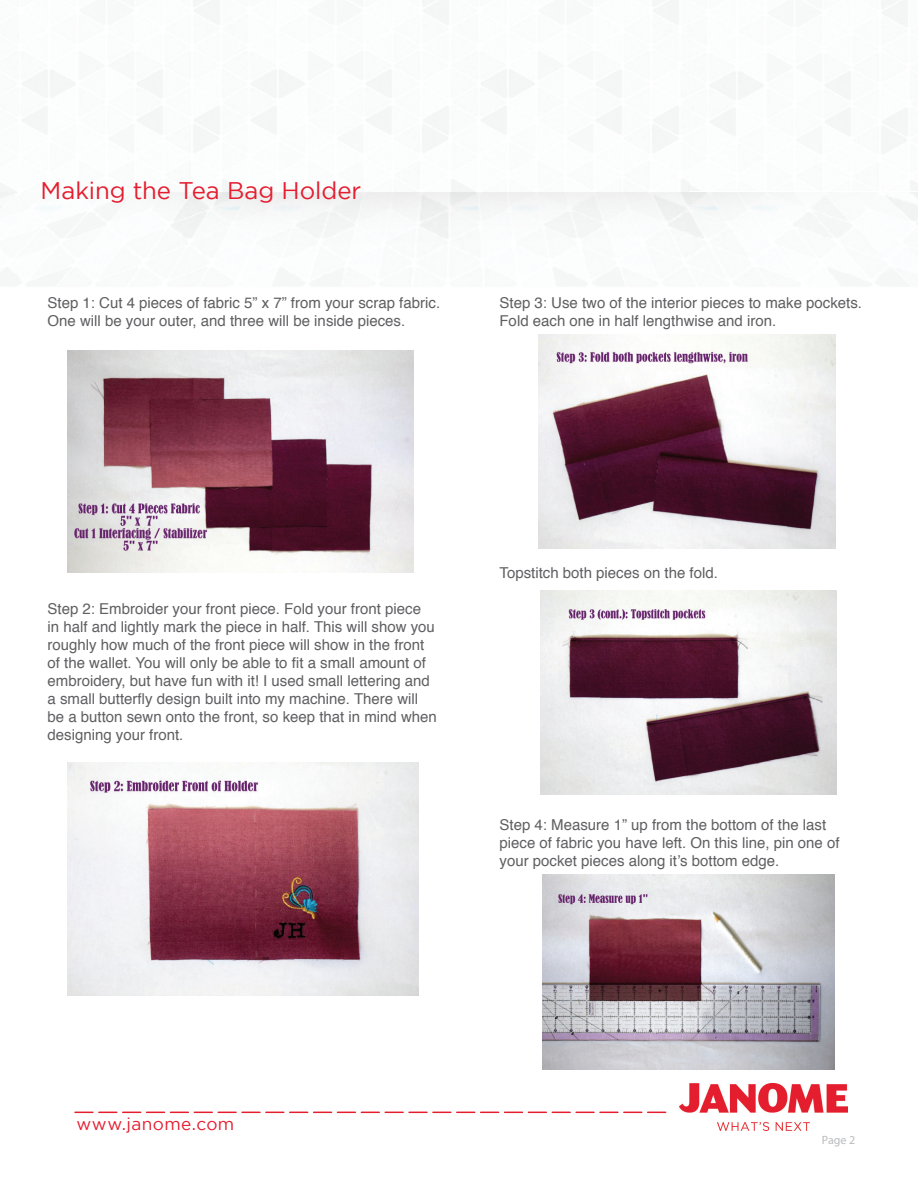
<style>
.page{position:relative;width:918px;height:1188px;background:#fff}
.page>*{position:absolute;margin:0;border:0;box-sizing:border-box;transform-origin:0 0}
.t1{font:24px "Gotham";color:#e41d2f}
.t2{font:17.25px "Gotham";letter-spacing:.025em;color:#e41d2f}
.t3{font:15px/18px "Helvetica";color:#5f5f62}
.t4{font:12px "Myriad Pro";color:#babbbe}
</style>
<div class="page">
<img style="left:680px;top:1084px;width:167px;height:46px">
<svg style="left:75px;top:1112px;width:591px;height:1px"></svg>
<svg style="left:51px;top:192px;width:816px;height:66px"></svg>
<img style="left:68px;top:351px;width:346px;height:221px">
<img style="left:68px;top:762px;width:350px;height:234px">
<img style="left:538px;top:335px;width:297px;height:214px">
<img style="left:540px;top:591px;width:297px;height:203px">
<img style="left:543px;top:875px;width:291px;height:194px">
<h1 class="t1" style="left:40px;top:177px;width:322px">Making the Tea Bag Holder</h1>
<p class="t3" style="left:48px;top:294px;width:394px">Step 1: Cut 4 pieces of fabric 5” x 7” from your scrap fabric.<br>One will be your outer, and three will be inside pieces.</p>
<p class="t3" style="left:500px;top:294px;width:364px">Step 3: Use two of the interior pieces to make pockets.<br>Fold each one in half lengthwise and iron.</p>
<p class="t3" style="left:48px;top:600px;width:391px">Step 2: Embroider your front piece. Fold your front piece<br>in half and lightly mark the piece in half. This will show you roughly how much of the front piece will show in the front of the wallet. You will only be able to fit a small amount of embroidery, but have fun with it! I used small lettering and a small butterfly design built into my machine. There will be a button sewn onto the front, so keep that in mind when designing your front.</p>
<p class="t3" style="left:500px;top:564px;width:220px">Topstitch both pieces on the fold.</p>
<p class="t3" style="left:500px;top:816px;width:342px">Step 4: Measure 1” up from the bottom of the last piece of fabric you have left. On this line, pin one of your pocket pieces along it’s bottom edge.</p>
<p class="t2" style="left:76px;top:1115px;width:159px">www.janome.com</p>
<p class="t4" style="left:822px;top:1133px;width:35px">Page 2</p>
</div>
